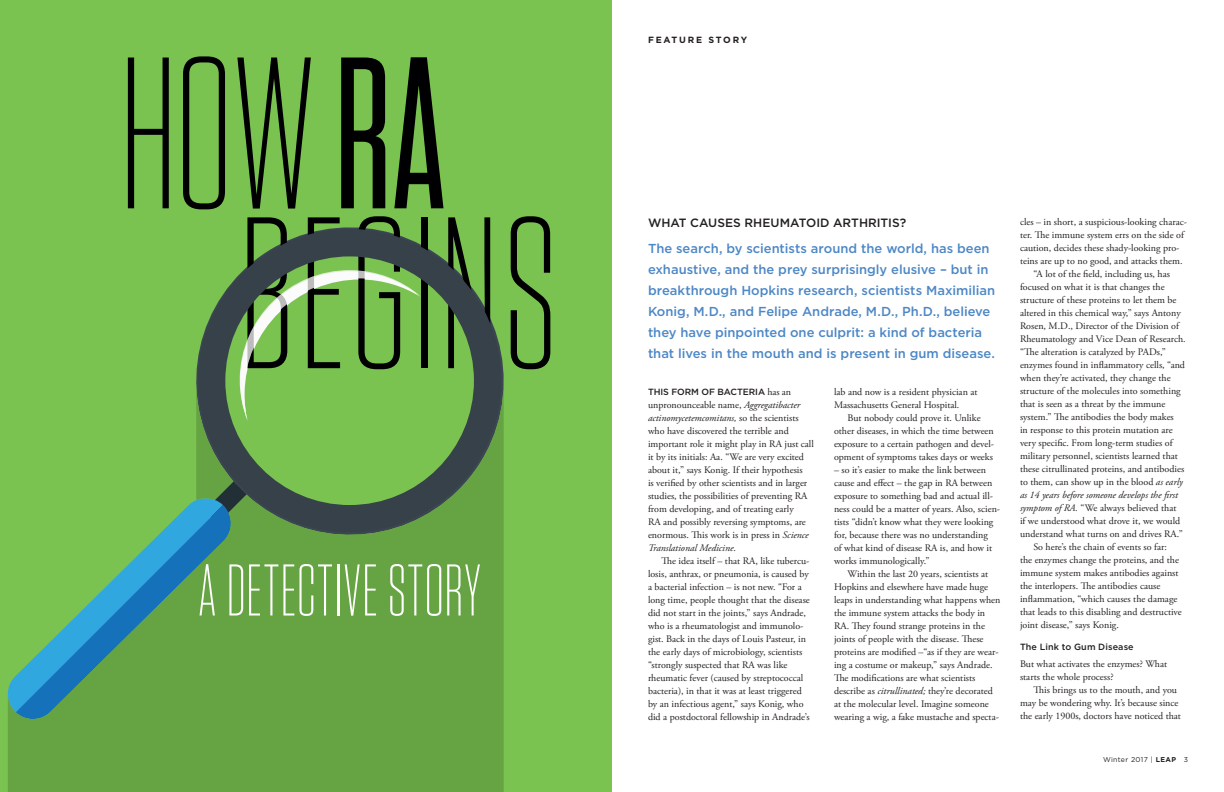
<style>
.page{position:relative;width:1224px;height:792px;background:#fff}
.page>*{position:absolute;margin:0;border:0;box-sizing:border-box;transform-origin:0 0}
.t1{font:300 215.5px "Tungsten Condensed";letter-spacing:.02em;color:#000002}
.t2{font:300 73px "Tungsten Condensed";letter-spacing:.015em;color:#fff}
.t3{font:500 13px/21px "Gotham";color:#4d87c6}
.t4{font:500 12px "Gotham";color:#231f20}
.t5{font:10px/13px "Adobe Garamond Pro";color:#231f20}
.t6{font:italic 10px "Adobe Garamond Pro";color:#231f20}
.t7{font:500 9px "Gotham";letter-spacing:-.005em;color:#231f20}
.t8{font:700 9px "Gotham";letter-spacing:.2em;color:#231f20}
.t9{font:7px "Gotham";letter-spacing:.05em;color:#231f20}
.s1{font-weight:500}
.s2{font-family:"Adobe Garamond Pro";font-weight:400;font-size:10px}
.s3{font-style:italic}
.s4{font-weight:700}
</style>
<div class="page">
<div style="left:0;top:0;width:612px;height:792px;background:#7bc350"></div>
<svg style="left:244px;top:227px;width:260px;height:156px"></svg>
<svg style="left:8px;top:383px;width:496px;height:409px;fill:#66a343"></svg>
<div style="left:198px;top:229px;width:303px;height:304px;border:27px solid #37414a;border-radius:50%"></div>
<svg style="left:196px;top:270px;width:225px;height:253px"></svg>
<h1 class="t1" style="left:119px;top:33px;width:328px">HOW<span class="s1">RA</span></h1>
<h1 class="t1" style="left:239px;top:193px;width:320px">BEGINS</h1>
<h2 class="t2" style="left:198px;top:556px;width:285px">A DETECTIVE STORY</h2>
<p class="t8" style="left:648px;top:34px;width:101px">FEATURE STORY</p>
<p class="t4" style="left:648px;top:215px;width:260px">WHAT CAUSES RHEUMATOID ARTHRITIS?</p>
<p class="t3" style="left:648px;top:237px;width:349px">The search, by scientists around the world, has been exhaustive, and the prey surprisingly elusive – but in breakthrough Hopkins research, scientists Maximilian Konig, M.D., and Felipe Andrade, M.D., Ph.D., believe they have pinpointed one culprit: a kind of bacteria that lives in the mouth and is present in gum disease.</p>
<p class="t7" style="left:648px;top:385px;width:145px">THIS FORM OF BACTERIA <span class="s2">has an</span></p>
<p class="t5" style="left:648px;top:398px;width:167px">unpronounceable name, <span class="s3">Aggregatibacter actinomycetemcomitans,</span> so the scientists who have discovered the terrible and important role it might play in RA just call it by its initials: Aa. “We are very excited about it,” says Konig. If their hypothesis<br>is verified by other scientists and in larger studies, the possibilities of preventing RA from developing, and of treating early<br>RA and possibly reversing symptoms, are enormous. This work is in press in <span class="s3">Science Translational Medicine</span>.</p>
<p class="t5" style="left:648px;top:554px;width:163px;text-indent:14px">The idea itself – that RA, like tubercu&shy;losis, anthrax, or pneumonia, is caused by a bacterial infection – is not new. “For a long time, people thought that the disease did not start in the joints,” says Andrade, who is a rheumatologist and immunolo&shy;gist. Back in the days of Louis Pasteur, in the early days of microbiology, scientists “strongly suspected that RA was like rheumatic fever (caused by streptococcal bacteria), in that it was at least triggered by an infectious agent,” says Konig, who did a postdoctoral fellowship in Andrade’s</p>
<p class="t5" style="left:834px;top:385px;width:145px">lab and now is a resident physician at<br>Massachusetts General Hospital.</p>
<p class="t5" style="left:834px;top:411px;width:162px;text-align:center">But nobody could prove it. Unlike<br>other diseases, in which the time between exposure to a certain pathogen and devel&shy;opment of symptoms takes days or weeks</p>
<p class="t5" style="left:834px;top:463px;width:168px">– so it’s easier to make the link between cause and effect – the gap in RA between exposure to something bad and actual ill&shy;ness could be a matter of years. Also, scien&shy;tists “didn’t know what they were looking for, because there was no understanding<br>of what kind of disease RA is, and how it works immunologically.”</p>
<p class="t5" style="left:834px;top:567px;width:168px;text-indent:14px">Within the last 20 years, scientists at Hopkins and elsewhere have made huge leaps in understanding what happens when the immune system attacks the body in RA. They found strange proteins in the joints of people with the disease. These proteins are modified –“as if they are wear&shy;ing a costume or makeup,” says Andrade.<br>The modifications are what scientists describe as <span class="s3">citrullinated;</span> they’re decorated at the molecular level. Imagine someone wearing a wig, a fake mustache and specta-</p>
<p class="t5" style="left:1020px;top:215px;width:168px">cles – in short, a suspicious-looking charac-</p>
<p class="t5" style="left:1020px;top:228px;width:165px">ter. The immune system errs on the side of</p>
<p class="t5" style="left:1020px;top:241px;width:161px">caution, decides these shady-looking pro-</p>
<p class="t5" style="left:1020px;top:254px;width:164px">teins are up to no good, and attacks them.</p>
<p class="t5" style="left:1034px;top:267px;width:138px">“A lot of the field, including us, has</p>
<p class="t5" style="left:1020px;top:280px;width:146px">focused on what it is that changes the</p>
<p class="t5" style="left:1020px;top:293px;width:158px">structure of these proteins to let them be</p>
<p class="t5" style="left:1020px;top:306px;width:162px">altered in this chemical way,” says Antony</p>
<p class="t5" style="left:1020px;top:319px;width:160px">Rosen, M.D., Director of the Division of</p>
<p class="t5" style="left:1020px;top:332px;width:167px">Rheumatology and Vice Dean of Research.</p>
<p class="t5" style="left:1020px;top:345px;width:147px">“The alteration is catalyzed by PADs,”</p>
<p class="t5" style="left:1020px;top:358px;width:167px">enzymes found in inflammatory cells, “and</p>
<p class="t5" style="left:1020px;top:371px;width:152px">when they’re activated, they change the</p>
<p class="t5" style="left:1020px;top:384px;width:162px">structure of the molecules into something</p>
<p class="t5" style="left:1020px;top:397px;width:147px">that is seen as a threat by the immune</p>
<p class="t5" style="left:1020px;top:410px;width:155px">system.” The antibodies the body makes</p>
<p class="t5" style="left:1020px;top:423px;width:154px">in response to this protein mutation are</p>
<p class="t5" style="left:1020px;top:436px;width:154px">very specific. From long-term studies of</p>
<p class="t5" style="left:1020px;top:449px;width:159px">military personnel, scientists learned that</p>
<p class="t5" style="left:1020px;top:462px;width:166px">these citrullinated proteins, and antibodies</p>
<p class="t5" style="left:1020px;top:475px;width:164px">to them, can show up in the blood <span class="s3">as early</span></p>
<p class="t6" style="left:1020px;top:489px;width:159px">as 14 years before someone develops the first</p>
<p class="t5" style="left:1020px;top:501px;width:158px"><span class="s3">symptom of RA.</span> “We always believed that</p>
<p class="t5" style="left:1020px;top:514px;width:162px">if we understood what drove it, we would</p>
<p class="t5" style="left:1020px;top:527px;width:164px">understand what turns on and drives RA.”</p>
<p class="t5" style="left:1034px;top:540px;width:135px">So here’s the chain of events so far:</p>
<p class="t5" style="left:1020px;top:553px;width:160px">the enzymes change the proteins, and the</p>
<p class="t5" style="left:1020px;top:566px;width:160px">immune system makes antibodies against</p>
<p class="t5" style="left:1020px;top:579px;width:142px">the interlopers. The antibodies cause</p>
<p class="t5" style="left:1020px;top:592px;width:159px">inflammation, “which causes the damage</p>
<p class="t5" style="left:1020px;top:605px;width:163px">that leads to this disabling and destructive</p>
<p class="t5" style="left:1020px;top:618px;width:100px">joint disease,” says Konig.</p>
<p class="t7" style="left:1020px;top:641px;width:115px">The Link to Gum Disease</p>
<p class="t5" style="left:1020px;top:658px;width:149px">But what activates the enzymes? What starts the whole process?</p>
<p class="t5" style="left:1020px;top:684px;width:163px;text-indent:14px">This brings us to the mouth, and you may be wondering why. It’s because since the early 1900s, doctors have noticed that</p>
<p class="t9" style="left:1103px;top:755px;width:86px">Winter 2017 | <span class="s4">LEAP</span> 3</p>
</div>
